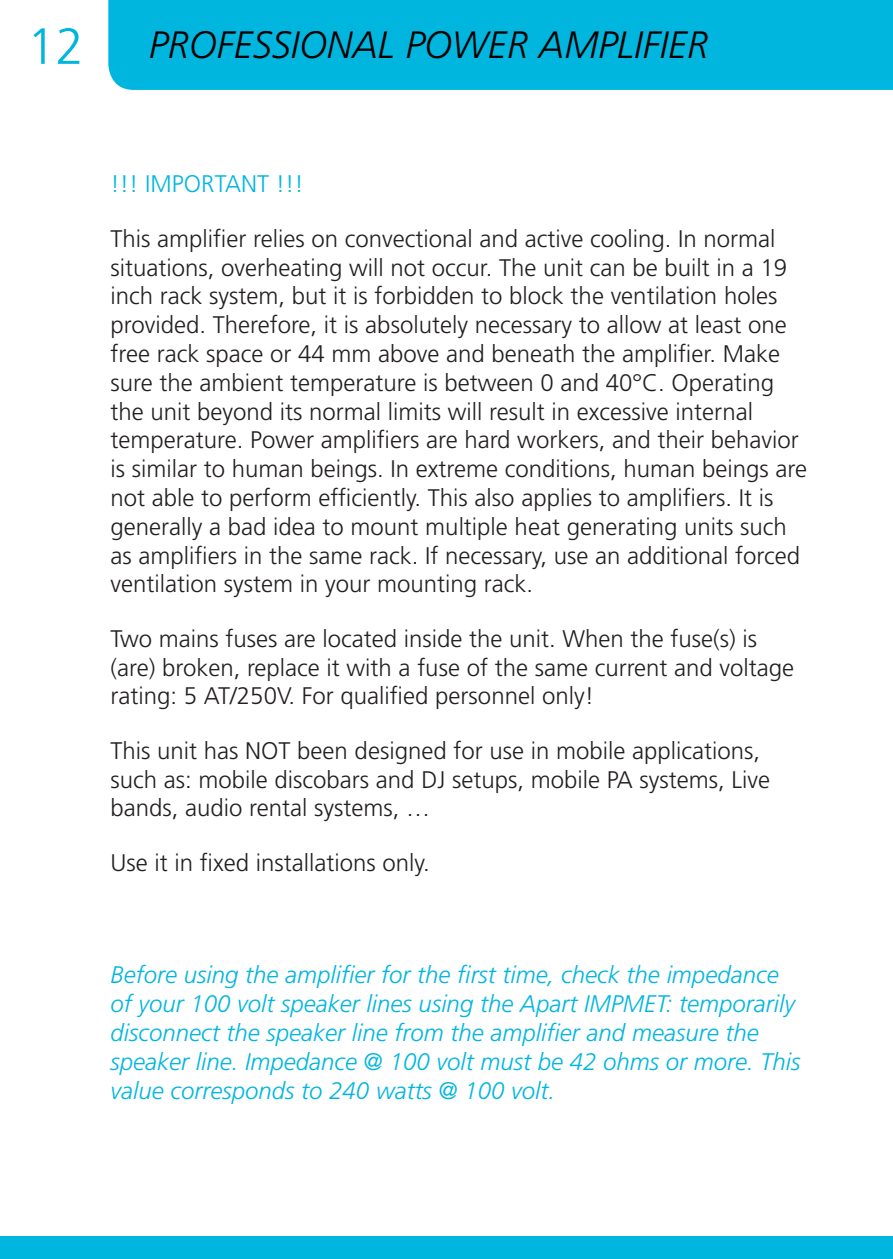
<style>
.page{position:relative;width:893px;height:1259px;background:#fff}
.page>*{position:absolute;margin:0;border:0;box-sizing:border-box;transform-origin:0 0}
.t1{font:300 51px "Frutiger LT Std";color:#00b6de}
.t2{font:italic 300 38.1px "Frutiger LT Std";color:#000}
.Text_black{font:300 24px/28.8px "Frutiger LT Std";color:#231f20}
.Text_black_Italic{font:italic 300 24px/28.8px "Frutiger LT Std";color:#00b6de}
.Text_black-2{font:300 24px "Frutiger LT Std";color:#00b6de}
</style>
<div class="page">
<div style="left:108px;top:0;width:785px;height:90px;background:#00b6de"></div>
<div style="left:0;top:1236px;width:893px;height:23px;background:#00b6de"></div>
<h1 class="t1" style="left:27px;top:17px;width:58px">12</h1>
<h2 class="t2" style="left:149px;top:23px;width:561px">PROFESSIONAL POWER AMPLIFIER</h2>
<p class="Text_black-2" style="left:111px;top:170px;width:195px">!!! IMPORTANT !!!</p>
<p class="Text_black" style="left:111px;top:224px;width:698px">This amplifier relies on convectional and active cooling. In normal situations, overheating will not occur. The unit can be built in a 19 inch rack system, but it is forbidden to block the ventilation holes provided. Therefore, it is absolutely necessary to allow at least one free rack space or 44 mm above and beneath the amplifier. Make sure the ambient temperature is between 0 and 40°C. Operating the unit beyond its normal limits will result in excessive internal temperature. Power amplifiers are hard workers, and their behavior is similar to human beings. In extreme conditions, human beings are not able to perform efficiently. This also applies to amplifiers. It is generally a bad idea to mount multiple heat generating units such as amplifiers in the same rack. If necessary, use an additional forced ventilation system in your mounting rack.</p>
<p class="Text_black" style="left:111px;top:624px;width:685px">Two mains fuses are located inside the unit. When the fuse(s) is (are) broken, replace it with a fuse of the same current and voltage rating: 5 AT/250V. For qualified personnel only!</p>
<p class="Text_black" style="left:111px;top:736px;width:661px">This unit has NOT been designed for use in mobile applications, such as: mobile discobars and DJ setups, mobile PA systems, Live bands, audio rental systems, …</p>
<p class="Text_black" style="left:111px;top:848px;width:321px">Use it in fixed installations only.</p>
<p class="Text_black_Italic" style="left:111px;top:961px;width:692px">Before using the amplifier for the first time, check the impedance of your 100 volt speaker lines using the Apart IMPMET: temporarily disconnect the speaker line from the amplifier and measure the speaker line. Impedance @ 100 volt must be 42 ohms or more. This value corresponds to 240 watts @ 100 volt.</p>
</div>
